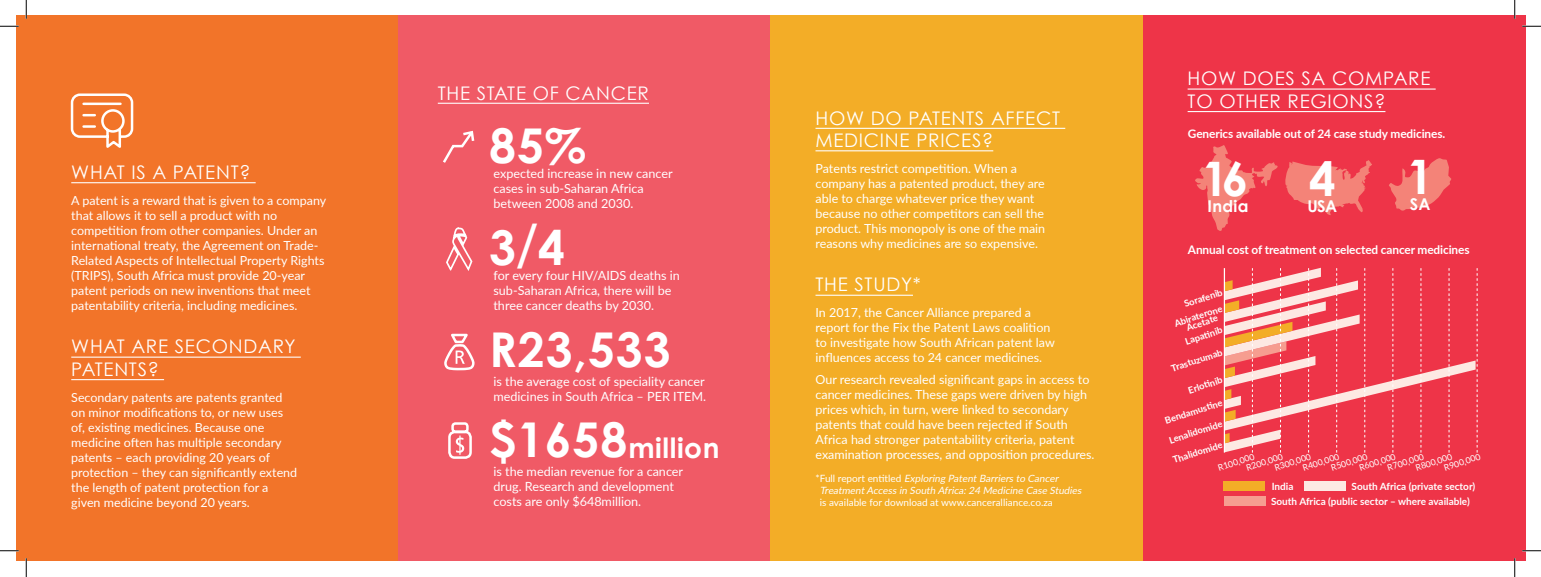
<style>
.page{position:relative;width:1541px;height:577px;background:#fff}
.page>*{position:absolute;margin:0;border:0;box-sizing:border-box;transform-origin:0 0}
.t1{font:700 48px "Century Gothic";letter-spacing:.02em;color:#fff}
.t2{font:700 47.5px "Century Gothic";color:#fff}
.t3{font:700 28px "Century Gothic";letter-spacing:.02em;color:#fff}
.t4{font:18.75px/22.5px "Century Gothic";letter-spacing:.04em;color:#fff}
.t5{font:700 16.25px "Century Gothic";letter-spacing:.02em;color:#fff}
.t6{font:12.62px/15.1px "Lato";color:#fff}
.t7{font:12.5px/15px "Lato";color:#fff}
.t8{font:700 11.88px "Lato";letter-spacing:-.01em;color:#fff}
.t9{font:italic 10px/12px "Lato";color:#fff}
.t10{font:700 10px/15px "Lato";color:#fff}
.t11{font:10px "Lato";color:#fff}
.t12{font:700 9.38px/20px "Lato";color:#fff}
.t13{font:8.75px "Lato";color:#fff}
.s1{font-size:52.25px}
.s2{font-size:48px}
.s3{font-style:normal}
</style>
<div class="page">
<div style="left:16px;top:16px;width:382px;height:545px;background:#f27429"></div>
<div style="left:1142px;top:16px;width:383px;height:545px;background:#ee3448"></div>
<div style="left:398px;top:16px;width:372px;height:545px;background:#f05a66"></div>
<div style="left:770px;top:16px;width:372px;height:545px;background:#f3ad27"></div>
<svg style="left:70px;top:93px;width:64px;height:55px"></svg>
<hr style="left:815px;top:128px;width:250px;height:1px;background:#fff">
<hr style="left:815px;top:150px;width:178px;height:1px;background:#fff">
<hr style="left:815px;top:295px;width:98px;height:1px;background:#fff">
<hr style="left:1187px;top:89px;width:248px;height:1px;background:#fff">
<hr style="left:1187px;top:111px;width:198px;height:1px;background:#fff">
<svg style="left:1389px;top:158px;width:62px;height:53px"></svg>
<hr style="left:438px;top:103px;width:211px;height:1px;background:#fff">
<svg style="left:443px;top:130px;width:32px;height:33px"></svg>
<svg style="left:446px;top:227px;width:27px;height:44px"></svg>
<svg style="left:444px;top:333px;width:31px;height:38px"></svg>
<svg style="left:448px;top:422px;width:24px;height:37px"></svg>
<hr style="left:71px;top:182px;width:185px;height:1px;background:#fff">
<hr style="left:71px;top:357px;width:230px;height:1px;background:#fff">
<hr style="left:71px;top:379px;width:93px;height:1px;background:#fff">
<div style="left:1224px;top:481px;width:41px;height:9px;background:#f3ad27"></div>
<div style="left:1304px;top:481px;width:42px;height:9px;background:#fde9e3"></div>
<div style="left:1224px;top:496px;width:41px;height:9px;background:#f69d90"></div>
<svg style="left:1225px;top:268px;width:253px;height:185px"></svg>
<hr style="left:1224px;top:268px;width:1px;height:185px;background:#fff">
<svg style="left:1195px;top:145px;width:177px;height:86px"></svg>
<svg style="left:0;top:25px;width:19px;height:2px"></svg>
<svg style="left:1522px;top:25px;width:19px;height:2px"></svg>
<svg style="left:0;top:550px;width:19px;height:1px"></svg>
<svg style="left:1522px;top:550px;width:19px;height:1px"></svg>
<svg style="left:25px;top:0;width:2px;height:19px"></svg>
<svg style="left:25px;top:558px;width:2px;height:19px"></svg>
<svg style="left:1514px;top:0;width:1px;height:19px"></svg>
<svg style="left:1514px;top:558px;width:1px;height:19px"></svg>
<h3 class="t4" style="left:71px;top:161px;width:181px">WHAT IS A PATENT?</h3>
<p class="t7" style="left:71px;top:192px;width:256px">A patent is a reward that is given to a company that allows it to sell a product with no competition from other companies. Under an international treaty, the Agreement on Trade-Related Aspects of Intellectual Property Rights (TRIPS), South Africa must provide 20-year patent periods on new inventions that meet patentability criteria, including medicines.</p>
<h3 class="t4" style="left:71px;top:335px;width:226px">WHAT ARE SECONDARY<br>PATENTS?</h3>
<p class="t7" style="left:71px;top:389px;width:227px">Secondary patents are patents granted on minor modifications to, or new uses of, existing medicines. Because one medicine often has multiple secondary patents – each providing 20 years of protection – they can significantly extend the length of patent protection for a given medicine beyond 20 years.</p>
<h3 class="t4" style="left:438px;top:81px;width:213px">THE STATE OF CANCER</h3>
<h1 class="t1" style="left:489px;top:115px;width:98px">85%</h1>
<p class="t6" style="left:493px;top:165px;width:181px">expected increase in new cancer cases in sub-Saharan Africa between 2008 and 2030.</p>
<h1 class="t1" style="left:489px;top:217px;width:77px">3<span class="s1">/</span>4</h1>
<p class="t6" style="left:493px;top:267px;width:188px">for every four HIV/AIDS deaths in sub-Saharan Africa, there will be three cancer deaths by 2030.</p>
<h1 class="t1" style="left:489px;top:319px;width:183px">R23,533</h1>
<p class="t6" style="left:493px;top:373px;width:214px">is the average cost of speciality cancer medicines in South Africa – PER ITEM.</p>
<h3 class="t3" style="left:489px;top:430px;width:232px"><span class="s2">$1658</span>million</h3>
<p class="t6" style="left:493px;top:463px;width:191px">is the median revenue for a cancer drug. Research and development costs are only $648million.</p>
<h3 class="t4" style="left:815px;top:106px;width:246px">HOW DO PATENTS AFFECT<br>MEDICINE PRICES?</h3>
<p class="t7" style="left:815px;top:160px;width:231px">Patents restrict competition. When a company has a patented product, they are able to charge whatever price they want because no other competitors can sell the product. This monopoly is one of the main reasons why medicines are so expensive.</p>
<h3 class="t4" style="left:815px;top:273px;width:107px">THE STUDY*</h3>
<p class="t7" style="left:815px;top:305px;width:241px">In 2017, the Cancer Alliance prepared a report for the Fix the Patent Laws coalition to investigate how South African patent law influences access to 24 cancer medicines.</p>
<p class="t7" style="left:815px;top:372px;width:281px">Our research revealed significant gaps in access to cancer medicines. These gaps were driven by high prices which, in turn, were linked to secondary patents that could have been rejected if South Africa had stronger patentability criteria, patent examination processes, and opposition procedures.</p>
<p class="t9" style="left:820px;top:472px;width:266px;text-indent:-4px"><span class="s3">* F u l l re p o rt e n ti t l e d</span> Exploring PatentBarriersto Cancer<br>TreatmentAccessin South Africa:24 Medicine Case Studies</p>
<p class="t11" style="left:820px;top:495px;width:235px">is available for download at www.canceralliance.co.za</p>
<h3 class="t4" style="left:1187px;top:67px;width:244px">HOW DOES SA COMPARE<br>TO OTHER REGIONS?</h3>
<p class="t8" style="left:1188px;top:125px;width:259px">Generics available out of 24 case study medicines.</p>
<h2 class="t2" style="left:1202px;top:149px;width:48px">16</h2>
<h2 class="t2" style="left:1407px;top:147px;width:28px">1</h2>
<h3 class="t5" style="left:1307px;top:196px;width:31px">USA</h3>
<h2 class="t2" style="left:1309px;top:149px;width:28px">4</h2>
<h3 class="t5" style="left:1207px;top:196px;width:42px">India</h3>
<h3 class="t5" style="left:1409px;top:194px;width:22px">SA</h3>
<p class="t8" style="left:1188px;top:241px;width:283px">Annual cost of treatment on selected cancer medicines</p>
<p class="t12" style="left:1167px;top:301px;width:57px;line-height:15.5px;text-indent:15px;rotate:-18deg">Sorafenib<br>Abiraterone</p>
<p class="t12" style="left:1179px;top:323px;width:40px;line-height:12.9px;text-align:center;rotate:-18deg">Acetate<br>Lapati nib</p>
<p class="t12" style="left:1168px;top:358px;width:55px;rotate:-18deg">Trastuzumab</p>
<p class="t12" style="left:1185px;top:380px;width:37px;rotate:-18deg">Erloti nib</p>
<p class="t12" style="left:1157px;top:412px;width:66px;text-indent:4px;rotate:-18deg">Bendamusti ne<br>Lenalidomide<br>Thalidomide</p>
<p class="t13" style="left:1442px;top:462px;width:39px;rotate:-18deg">R900,000</p>
<p class="t13" style="left:1414px;top:462px;width:39px;rotate:-18deg">R800,000</p>
<p class="t13" style="left:1385px;top:462px;width:39px;rotate:-18deg">R700,000</p>
<p class="t13" style="left:1357px;top:462px;width:39px;rotate:-18deg">R600,000</p>
<p class="t13" style="left:1329px;top:462px;width:39px;rotate:-18deg">R500,000</p>
<p class="t13" style="left:1301px;top:462px;width:39px;rotate:-18deg">R400,000</p>
<p class="t13" style="left:1273px;top:462px;width:39px;rotate:-18deg">R300,000</p>
<p class="t13" style="left:1244px;top:462px;width:39px;rotate:-18deg">R200,000</p>
<p class="t13" style="left:1216px;top:462px;width:39px;rotate:-18deg">R100,000</p>
<p class="t10" style="left:1271px;top:478px;width:206px;text-indent:81px">South Africa (private sector)<br>South Africa (public sector – where available)</p>
<p class="t10" style="left:1272px;top:478px;width:23px">India</p>
</div>
